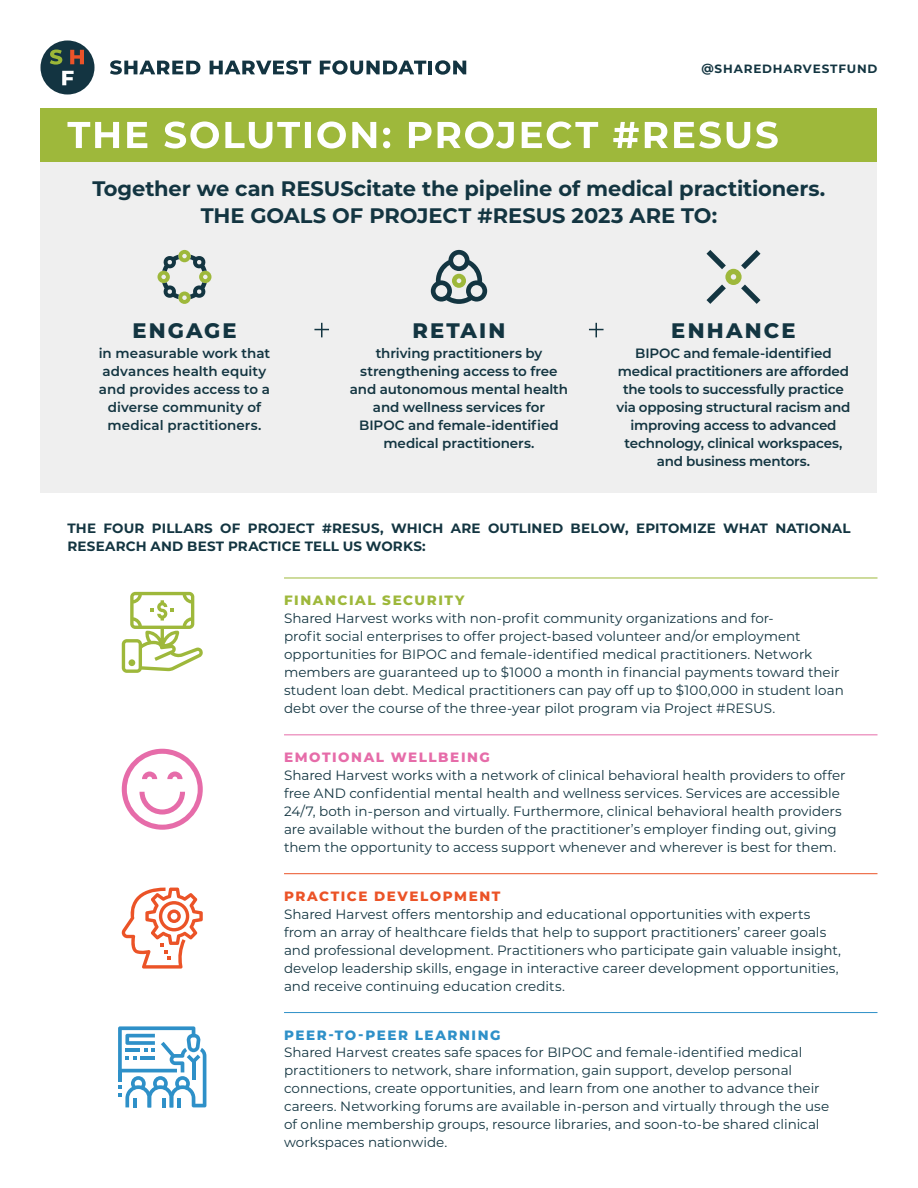
<style>
.page{position:relative;width:918px;height:1188px;background:#fff}
.page>*{position:absolute;margin:0;border:0;box-sizing:border-box;transform-origin:0 0}
.t1{font:700 21px "Montserrat";letter-spacing:-.005em;color:#133541}
.t2{font:800 21px "Montserrat";letter-spacing:.105em;color:#133541}
.t3{font:13.5px/18px "Montserrat";color:#133541}
.t4{font:600 13.5px/18px "Montserrat";letter-spacing:-.005em;color:#133541;text-align:center}
.t5{font:700 13.5px/18px "Montserrat";letter-spacing:.015em;color:#133541}
.t6{font:800 13.5px "Montserrat";letter-spacing:.12em;color:#2e90c8}
.t7{font:800 13.5px "Montserrat";letter-spacing:.115em;color:#eb5327}
.t8{font:800 13.5px "Montserrat";letter-spacing:.115em;color:#e66ca9}
.t9{font:800 13.5px "Montserrat";letter-spacing:.12em;color:#9eb83b}
.t10{font:700 12px "Montserrat";letter-spacing:.07em;color:#133541}
</style>
<div class="page">
<div style="left:40px;top:108px;width:838px;height:385px;background:#efefef"></div>
<div style="left:40px;top:40px;width:54px;height:54px;background:#133441;border-radius:50%"></div>
<svg style="left:50px;top:50px;width:12px;height:15px"></svg>
<svg style="left:70px;top:50px;width:14px;height:14px"></svg>
<svg style="left:62px;top:71px;width:12px;height:14px"></svg>
<svg style="left:110px;top:60px;width:90px;height:15px"></svg>
<svg style="left:210px;top:60px;width:101px;height:15px"></svg>
<svg style="left:320px;top:60px;width:106px;height:15px"></svg>
<hr style="left:428px;top:61px;width:4px;height:13px;background:#133441">
<svg style="left:435px;top:60px;width:31px;height:15px"></svg>
<svg style="left:314px;top:323px;width:15px;height:14px"></svg>
<svg style="left:589px;top:323px;width:15px;height:14px"></svg>
<svg style="left:157px;top:250px;width:54px;height:54px"></svg>
<svg style="left:707px;top:250px;width:54px;height:54px"></svg>
<svg style="left:431px;top:250px;width:56px;height:54px"></svg>
<hr style="left:284px;top:734px;width:594px;height:1px;background:#e66ca9">
<svg style="left:122px;top:749px;width:81px;height:81px"></svg>
<hr style="left:284px;top:578px;width:594px;height:1px;background:#9eb83b">
<svg style="left:122px;top:592px;width:81px;height:81px"></svg>
<hr style="left:284px;top:1012px;width:594px;height:1px;background:#2e90c8">
<svg style="left:118px;top:1026px;width:88px;height:81px"></svg>
<hr style="left:140px;top:1056px;width:15px;height:4px;background:#2e90c8">
<hr style="left:284px;top:873px;width:594px;height:1px;background:#eb5327">
<svg style="left:122px;top:888px;width:81px;height:81px"></svg>
<div style="left:40px;top:108px;width:838px;height:54px;background:#9eb83b"></div>
<svg style="left:68px;top:121px;width:710px;height:27px"></svg>
<p class="t10" style="left:701px;top:60px;width:178px">@SHAREDHARVESTFUND</p>
<h1 class="t1" style="left:92px;top:173px;width:735px">Together we can RESUScitate the pipeline of medical practitioners.</h1>
<h1 class="t1" style="left:201px;top:200px;width:518px">THE GOALS OF PROJECT #RESUS 2023 ARE TO:</h1>
<h1 class="t2" style="left:132px;top:315px;width:106px">ENGAGE</h1>
<p class="t4" style="left:99px;top:343px;width:173px">in measurable work that advances health equity and provides access to a diverse community of medical practitioners.</p>
<p class="t4" style="left:616px;top:343px;width:236px">BIPOC and female-identified medical practitioners are afforded the tools to successfully practice via opposing structural racism and improving access to advanced technology, clinical workspaces, and business mentors.</p>
<h1 class="t2" style="left:671px;top:315px;width:126px">ENHANCE</h1>
<h1 class="t2" style="left:412px;top:315px;width:95px">RETAIN</h1>
<p class="t4" style="left:350px;top:343px;width:220px">thriving practitioners by strengthening access to free and autonomous mental health and wellness services for<br>BIPOC and female-identified medical practitioners.</p>
<p class="t5" style="left:68px;top:518px;width:785px">THE FOUR PILLARS OF PROJECT #RESUS, WHICH ARE OUTLINED BELOW, EPITOMIZE WHAT NATIONAL<br>RESEARCH AND BEST PRACTICE TELL US WORKS:</p>
<p class="t9" style="left:284px;top:590px;width:182px">FINANCIAL SECURITY</p>
<p class="t3" style="left:284px;top:609px;width:561px">Shared Harvest works with non-profit community organizations and for-<br>profit social enterprises to offer project-based volunteer and/or employment opportunities for BIPOC and female-identified medical practitioners. Network members are guaranteed up to $1000 a month in financial payments toward their student loan debt. Medical practitioners can pay off up to $100,000 in student loan debt over the course of the three-year pilot program via Project #RESUS.</p>
<p class="t8" style="left:284px;top:747px;width:207px">EMOTIONAL WELLBEING</p>
<p class="t3" style="left:284px;top:766px;width:563px">Shared Harvest works with a network of clinical behavioral health providers to offer free AND confidential mental health and wellness services. Services are accessible 24/7, both in-person and virtually. Furthermore, clinical behavioral health providers are available without the burden of the practitioner’s employer finding out, giving them the opportunity to access support whenever and wherever is best for them.</p>
<p class="t7" style="left:284px;top:886px;width:218px">PRACTICE DEVELOPMENT</p>
<p class="t3" style="left:284px;top:904px;width:559px">Shared Harvest offers mentorship and educational opportunities with experts from an array of healthcare fields that help to support practitioners’ career goals and professional development. Practitioners who participate gain valuable insight, develop leadership skills, engage in interactive career development opportunities, and receive continuing education credits.</p>
<p class="t6" style="left:284px;top:1025px;width:218px">PEER-TO-PEER LEARNING</p>
<p class="t3" style="left:284px;top:1043px;width:547px">Shared Harvest creates safe spaces for BIPOC and female-identified medical practitioners to network, share information, gain support, develop personal connections, create opportunities, and learn from one another to advance their careers. Networking forums are available in-person and virtually through the use of online membership groups, resource libraries, and soon-to-be shared clinical workspaces nationwide.</p>
</div>
